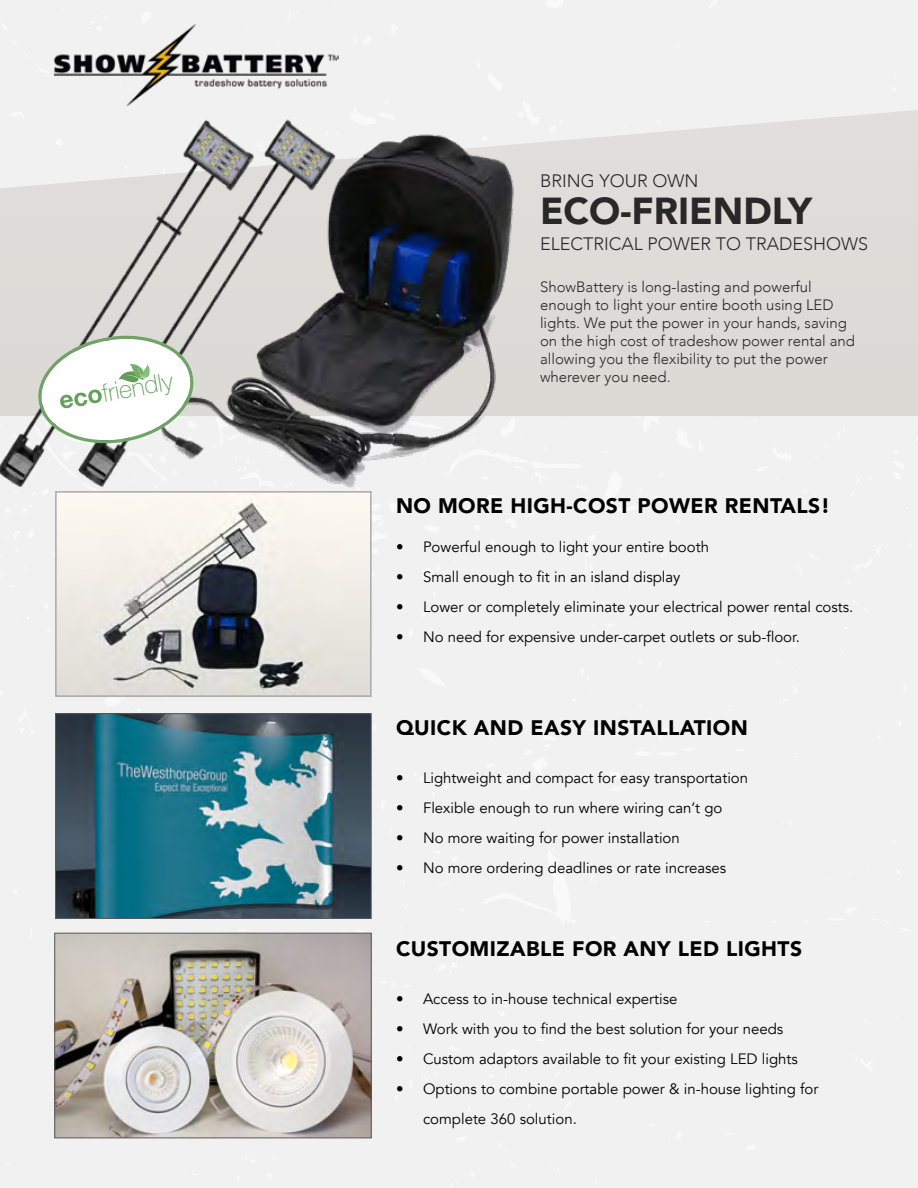
<style>
.page{position:relative;width:918px;height:1188px;background:#f1f1f2}
.page>*{position:absolute;margin:0;border:0;box-sizing:border-box;transform-origin:0 0}
.t1{font:900 37.5px "Avenir";color:#292829}
.t2{font:100 24.75px "Helvetica Neue LT Com";color:#639e5a}
.t3{font:900 21px "Avenir";letter-spacing:.02em;color:#000}
.t4{font:300 18px "Avenir";color:#292829}
.t5{font:15px/30px "Avenir";color:#000}
.t6{font:300 15px/18px "Avenir";color:#292829}
.s1{font-weight:700}
</style>
<div class="page">
<div style="left:0;top:434px;width:918px;height:715px;background:#f1f1f2"></div>
<div style="left:276px;top:1149px;width:384px;height:39px;background:#f1f1f2"></div>
<div style="left:535px;top:110px;width:378px;height:306px;background:#dedcd7"></div>
<div style="left:913px;top:110px;width:5px;height:306px;background:#dedcd7"></div>
<img style="left:57px;top:715px;width:313px;height:202px">
<div style="left:55px;top:713px;width:317px;height:206px;border:1px solid #58595b"></div>
<img style="left:56px;top:935px;width:314px;height:201px">
<div style="left:54px;top:933px;width:318px;height:205px;border:1px solid #58595b"></div>
<img style="left:0;top:106px;width:535px;height:425px">
<img style="left:58px;top:494px;width:311px;height:200px">
<div style="left:55px;top:491px;width:317px;height:206px;border:2px solid #a7a9ac"></div>
<img style="left:54px;top:25px;width:284px;height:81px">
<svg style="left:38px;top:335px;width:156px;height:109px"></svg>
<h2 class="t2" style="left:57px;top:386px;width:117px;rotate:-10deg"><span class="s1">eco</span>friendly</h2>
<p class="t4" style="left:540px;top:170px;width:160px">BRING YOUR OWN</p>
<h1 class="t1" style="left:540px;top:179px;width:274px">ECO-FRIENDLY</h1>
<p class="t4" style="left:540px;top:233px;width:330px">ELECTRICAL POWER TO TRADESHOWS</p>
<p class="t6" style="left:540px;top:278px;width:316px">ShowBattery is long-lasting and powerful enough to light your entire booth using LED lights. We put the power in your hands, saving on the high cost of tradeshow power rental and allowing you the flexibility to put the power wherever you need.</p>
<h3 class="t3" style="left:396px;top:487px;width:436px">NO MORE HIGH-COST POWER RENTALS!</h3>
<p class="t5" style="left:396px;top:532px;width:315px">• Powerful enough to light your entire booth</p>
<p class="t5" style="left:396px;top:562px;width:286px">• Small enough to fit in an island display</p>
<p class="t5" style="left:396px;top:592px;width:459px">• Lower or completely eliminate your electrical power rental costs.</p>
<p class="t5" style="left:396px;top:622px;width:405px">• No need for expensive under-carpet outlets or sub-floor.</p>
<h3 class="t3" style="left:396px;top:710px;width:353px">QUICK AND EASY INSTALLATION</h3>
<p class="t5" style="left:396px;top:763px;width:354px">• Lightweight and compact for easy transportation</p>
<p class="t5" style="left:396px;top:793px;width:328px">• Flexible enough to run where wiring can’t go</p>
<p class="t5" style="left:396px;top:823px;width:285px">• No more waiting for power installation</p>
<p class="t5" style="left:396px;top:853px;width:332px">• No more ordering deadlines or rate increases</p>
<h3 class="t3" style="left:396px;top:931px;width:408px">CUSTOMIZABLE FOR ANY LED LIGHTS</h3>
<p class="t5" style="left:396px;top:985px;width:283px">• Access to in-house technical expertise</p>
<p class="t5" style="left:396px;top:1015px;width:389px">• Work with you to find the best solution for your needs</p>
<p class="t5" style="left:396px;top:1045px;width:403px">• Custom adaptors available to fit your existing LED lights</p>
<p class="t5" style="left:423px;top:1075px;width:397px;text-indent:-27px">• Options to combine portable power &amp; in-house lighting for complete 360 solution.</p>
</div>
